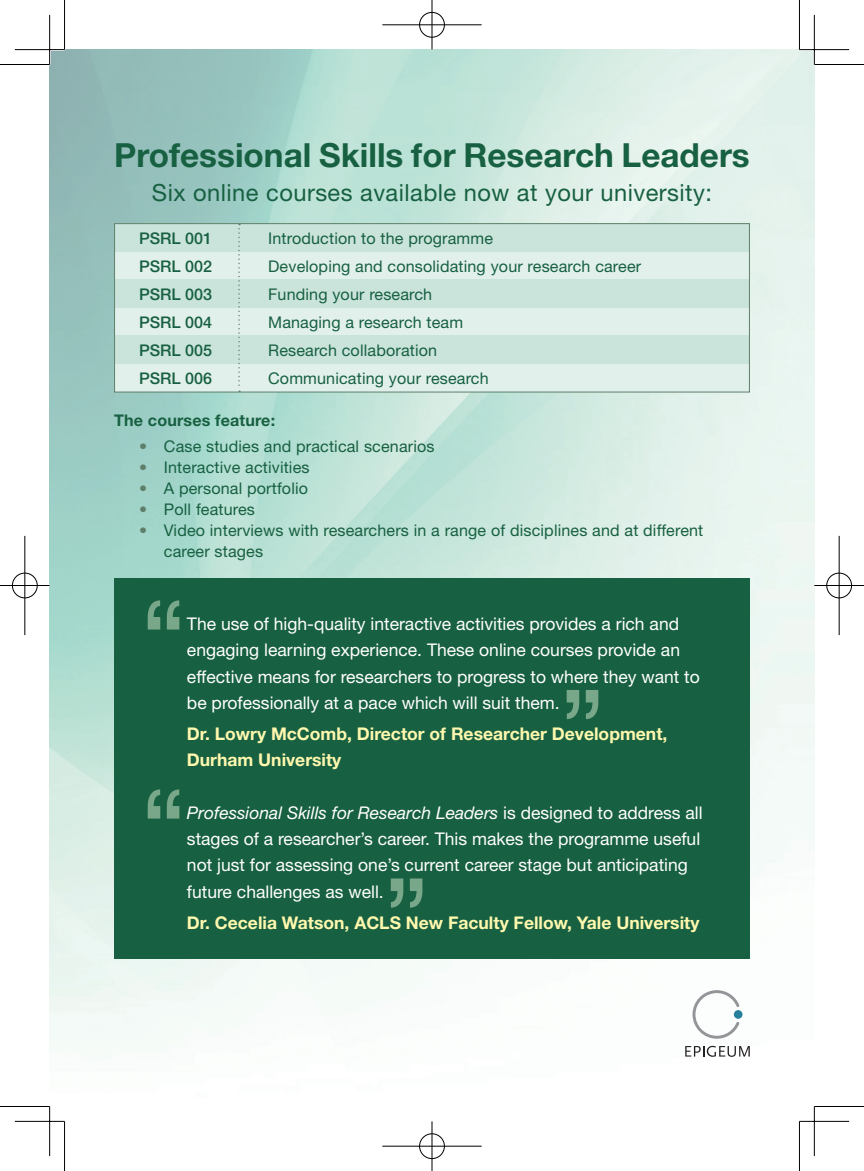
<style>
.page{position:relative;width:864px;height:1171px;background:#fff}
.page>*{position:absolute;margin:0;border:0;box-sizing:border-box;transform-origin:0 0}
.t1{font:700 33.25px "Helvetica Neue";color:#176041}
.t2{font:23.62px "Helvetica Neue";letter-spacing:.02em;color:#176041}
.t3{font:17.5px/26.2px "Helvetica Neue";color:#fff}
.t4{font:700 17.5px/26.2px "Helvetica Neue";color:#fff8ae}
.t5{font:16.1px/28px "Helvetica Neue";letter-spacing:.01em;color:#176041}
.t6{font:500 16.1px/28px "Helvetica Neue";color:#176041;text-align:justify}
.t7{font:700 16.1px "Helvetica Neue";letter-spacing:.01em;color:#176041}
.s1{color:#5e7f69}
.s2{font-style:italic}
</style>
<div class="page">
<img style="left:50px;top:50px;width:764px;height:1071px">
<div style="left:733px;top:1010px;width:9px;height:9px;background:#267f9b;border-radius:50%"></div>
<svg style="left:692px;top:990px;width:47px;height:48px"></svg>
<svg style="left:685px;top:1046px;width:64px;height:11px"></svg>
<div style="left:114px;top:578px;width:635px;height:381px;background:#176041"></div>
<svg style="left:148px;top:600px;width:12px;height:29px"></svg>
<svg style="left:167px;top:600px;width:12px;height:29px"></svg>
<svg style="left:148px;top:789px;width:12px;height:29px"></svg>
<svg style="left:167px;top:789px;width:12px;height:29px"></svg>
<svg style="left:409px;top:878px;width:13px;height:29px"></svg>
<svg style="left:390px;top:878px;width:13px;height:29px"></svg>
<svg style="left:585px;top:690px;width:13px;height:29px"></svg>
<svg style="left:566px;top:690px;width:13px;height:29px"></svg>
<div style="left:114px;top:224px;width:635px;height:168px;background:#e2f0ec"></div>
<div style="left:114px;top:224px;width:635px;height:28px;background:#cae4dc"></div>
<div style="left:114px;top:280px;width:635px;height:28px;background:#cae4dc"></div>
<div style="left:114px;top:336px;width:635px;height:28px;background:#cae4dc"></div>
<div style="left:114px;top:223px;width:635px;height:169px;border:1px solid #5e7f69"></div>
<svg style="left:238px;top:224px;width:2px;height:168px"></svg>
<hr style="left:15px;top:48px;width:49px;height:3px;background:#fff">
<hr style="left:799px;top:48px;width:49px;height:3px;background:#fff">
<hr style="left:15px;top:1120px;width:49px;height:2px;background:#fff">
<hr style="left:799px;top:1120px;width:49px;height:2px;background:#fff">
<hr style="left:48px;top:15px;width:3px;height:49px;background:#fff">
<hr style="left:48px;top:1106px;width:3px;height:50px;background:#fff">
<hr style="left:812px;top:15px;width:3px;height:49px;background:#fff">
<hr style="left:812px;top:1106px;width:3px;height:50px;background:#fff">
<hr style="left:0;top:64px;width:50px;height:1px;background:#000">
<hr style="left:814px;top:64px;width:49px;height:1px;background:#000">
<hr style="left:0;top:1106px;width:50px;height:1px;background:#000">
<hr style="left:814px;top:1106px;width:49px;height:1px;background:#000">
<hr style="left:64px;top:0;width:1px;height:50px;background:#000">
<hr style="left:64px;top:1121px;width:1px;height:50px;background:#000">
<hr style="left:798px;top:0;width:1px;height:50px;background:#000">
<hr style="left:798px;top:1121px;width:1px;height:50px;background:#000">
<hr style="left:15px;top:49px;width:49px;height:1px;background:#000">
<hr style="left:799px;top:49px;width:49px;height:1px;background:#000">
<hr style="left:15px;top:1121px;width:49px;height:1px;background:#000">
<hr style="left:799px;top:1121px;width:49px;height:1px;background:#000">
<hr style="left:49px;top:15px;width:1px;height:49px;background:#000">
<hr style="left:49px;top:1106px;width:1px;height:50px;background:#000">
<hr style="left:813px;top:15px;width:1px;height:49px;background:#000">
<hr style="left:813px;top:1106px;width:1px;height:50px;background:#000">
<div style="left:418px;top:11px;width:27px;height:27px;border:2px solid #fff;border-radius:50%"></div>
<hr style="left:382px;top:24px;width:99px;height:2px;background:#fff">
<hr style="left:430px;top:0;width:3px;height:50px;background:#fff">
<div style="left:419px;top:12px;width:25px;height:25px;border:1px solid #000;border-radius:50%"></div>
<hr style="left:382px;top:25px;width:99px;height:1px;background:#000">
<hr style="left:431px;top:0;width:1px;height:50px;background:#000">
<div style="left:418px;top:1132px;width:27px;height:28px;border:2px solid #fff;border-radius:50%"></div>
<hr style="left:382px;top:1145px;width:99px;height:2px;background:#fff">
<hr style="left:430px;top:1121px;width:3px;height:50px;background:#fff">
<div style="left:419px;top:1133px;width:25px;height:26px;border:1px solid #000;border-radius:50%"></div>
<hr style="left:382px;top:1146px;width:99px;height:1px;background:#000">
<hr style="left:431px;top:1121px;width:1px;height:50px;background:#000">
<div style="left:11px;top:572px;width:27px;height:27px;border:2px solid #fff;border-radius:50%"></div>
<hr style="left:0;top:584px;width:50px;height:3px;background:#fff">
<hr style="left:24px;top:536px;width:2px;height:99px;background:#fff">
<div style="left:12px;top:573px;width:25px;height:25px;border:1px solid #000;border-radius:50%"></div>
<hr style="left:0;top:585px;width:50px;height:1px;background:#000">
<hr style="left:25px;top:536px;width:1px;height:99px;background:#000">
<div style="left:825px;top:572px;width:27px;height:27px;border:2px solid #fff;border-radius:50%"></div>
<hr style="left:814px;top:584px;width:49px;height:3px;background:#fff">
<hr style="left:837px;top:536px;width:3px;height:99px;background:#fff">
<div style="left:826px;top:573px;width:25px;height:25px;border:1px solid #000;border-radius:50%"></div>
<hr style="left:814px;top:585px;width:49px;height:1px;background:#000">
<hr style="left:838px;top:536px;width:1px;height:99px;background:#000">
<h1 class="t1" style="left:114px;top:135px;width:637px">Professional Skills for Research Leaders</h1>
<h2 class="t2" style="left:152px;top:178px;width:561px">Six online courses available now at your university:</h2>
<p class="t6" style="left:139px;top:224px;width:75px">PSRL 001<br>PSRL 002<br>PSRL 003<br>PSRL 004<br>PSRL 005<br>PSRL 006</p>
<p class="t5" style="left:268px;top:224px;width:374px">Introduction to the programme<br>Developing and consolidating your research career<br>Funding your research<br>Managing a research team<br>Research collaboration<br>Communicating your research</p>
<p class="t7" style="left:114px;top:410px;width:162px">The courses feature:</p>
<p class="t5" style="left:139px;top:432px;width:297px"><span class="s1">•</span> Case studies and practical scenarios</p>
<p class="t5" style="left:139px;top:453px;width:172px"><span class="s1">•</span> Interactive activities</p>
<p class="t5" style="left:139px;top:473px;width:170px"><span class="s1">•</span> A personal portfolio</p>
<p class="t5" style="left:139px;top:494px;width:117px"><span class="s1">•</span> Poll features</p>
<p class="t5" style="left:164px;top:519px;width:540px;line-height:21px;text-indent:-25px"><span class="s1">•</span> Video interviews with researchers in a range of disciplines and at different career stages</p>
<p class="t3" style="left:187px;top:610px;width:514px">The use of high-quality interactive activities provides a rich and engaging learning experience. These online courses provide an effective means for researchers to progress to where they want to be professionally at a pace which will suit them.</p>
<p class="t4" style="left:187px;top:720px;width:481px">Dr. Lowry McComb, Director of Researcher Development,<br>Durham University</p>
<p class="t3" style="left:187px;top:799px;width:517px"><span class="s2">Professional Skills for Research Leaders</span> is designed to address all stages of a researcher’s career. This makes the programme useful not just for assessing one’s current career stage but anticipating future challenges as well.</p>
<p class="t4" style="left:187px;top:909px;width:514px">Dr. Cecelia Watson, ACLS New Faculty Fellow, Yale University</p>
</div>
